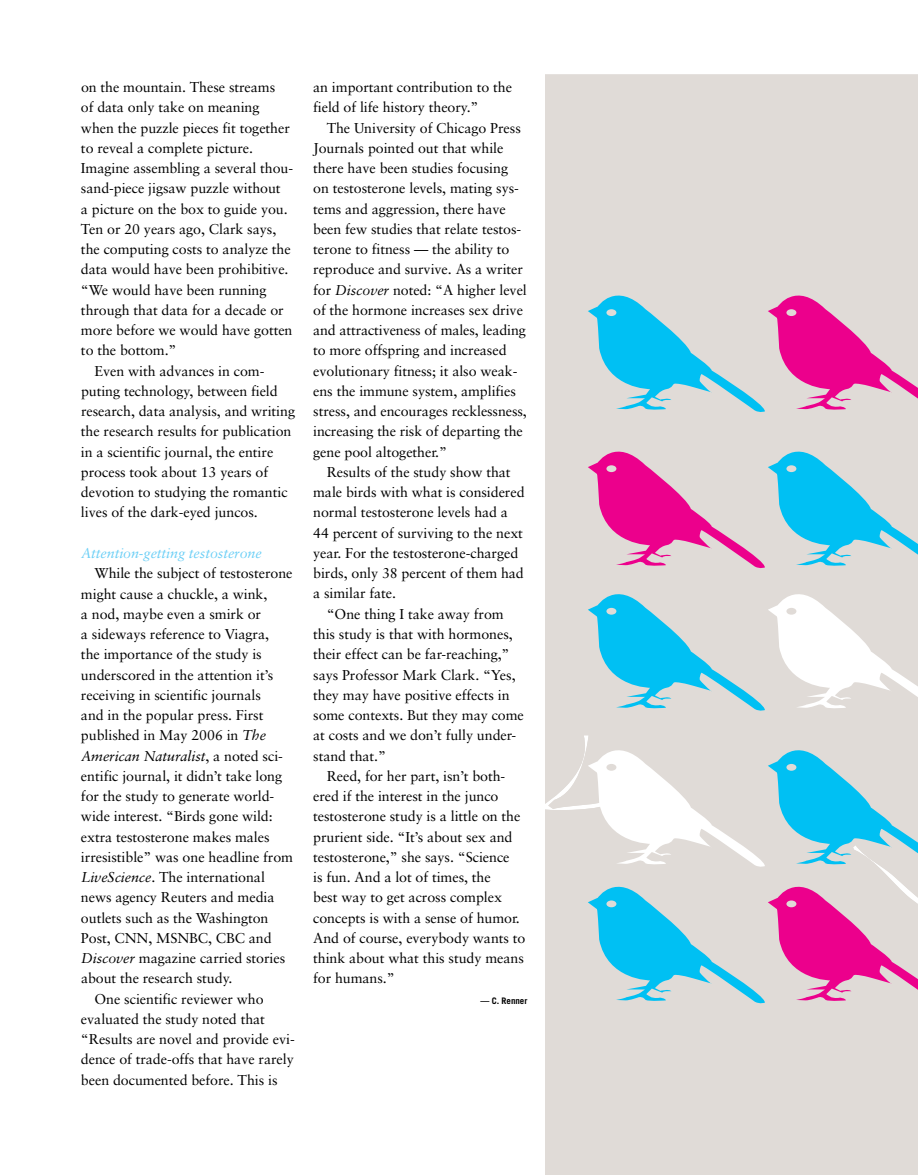
<style>
.page{position:relative;width:918px;height:1175px;background:#fff}
.page>*{position:absolute;margin:0;border:0;box-sizing:border-box;transform-origin:0 0}
.t1{font:14.25px/20.2px "Sabon";letter-spacing:-.005em;color:#000}
.t2{font:italic 14.25px "Sabon";letter-spacing:-.005em;color:#6ccff6}
.t3{font:italic 14.25px "Sabon";letter-spacing:-.005em;color:#000}
.t4{font:700 9px "Trade Gothic";color:#000}
.s1{font-style:italic}
.s2{font-style:normal}
</style>
<div class="page">
<div style="left:545px;top:74px;width:373px;height:1100px;background:#e0dbd7"></div>
<svg style="left:588px;top:280px;width:330px;height:133px;background:#bbb1cf"></svg>
<div style="left:786px;top:309px;width:10px;height:7px;background:#e0dbd7;border-radius:50%"></div>
<svg style="left:588px;top:436px;width:330px;height:133px;background:#bcb0ce"></svg>
<div style="left:786px;top:465px;width:10px;height:7px;background:#e0dbd7;border-radius:50%"></div>
<svg style="left:545px;top:579px;width:373px;height:425px;background:#c3d0db"></svg>
<div style="left:786px;top:900px;width:10px;height:7px;background:#e0dbd7;border-radius:50%"></div>
<p class="t1" style="left:81px;top:77px;width:196px">on the mountain. These streams</p>
<p class="t1" style="left:81px;top:97px;width:180px">of data only take on meaning</p>
<p class="t1" style="left:81px;top:117px;width:210px">when the puzzle pieces fit together</p>
<p class="t1" style="left:81px;top:138px;width:174px">to reveal a complete picture.</p>
<p class="t1" style="left:81px;top:158px;width:214px">Imagine assembling a several thou-</p>
<p class="t1" style="left:81px;top:178px;width:201px">sand-piece jigsaw puzzle without</p>
<p class="t1" style="left:81px;top:198px;width:208px">a picture on the box to guide you.</p>
<p class="t1" style="left:81px;top:219px;width:197px">Ten or 20 years ago, Clark says,</p>
<p class="t1" style="left:81px;top:239px;width:211px">the computing costs to analyze the</p>
<p class="t1" style="left:81px;top:259px;width:209px">data would have been prohibitive.</p>
<p class="t1" style="left:81px;top:279px;width:187px">“We would have been running</p>
<p class="t1" style="left:81px;top:300px;width:204px">through that data for a decade or</p>
<p class="t1" style="left:81px;top:320px;width:213px">more before we would have gotten</p>
<p class="t1" style="left:81px;top:340px;width:97px">to the bottom.”</p>
<p class="t1" style="left:94px;top:360px;width:172px">Even with advances in com-</p>
<p class="t1" style="left:81px;top:381px;width:198px">puting technology, between field</p>
<p class="t1" style="left:81px;top:401px;width:216px">research, data analysis, and writing</p>
<p class="t1" style="left:81px;top:421px;width:212px">the research results for publication</p>
<p class="t1" style="left:81px;top:441px;width:194px">in a scientific journal, the entire</p>
<p class="t1" style="left:81px;top:462px;width:189px">process took about 13 years of</p>
<p class="t1" style="left:81px;top:482px;width:208px">devotion to studying the romantic</p>
<p class="t1" style="left:81px;top:502px;width:178px">lives of the dark-eyed juncos.</p>
<p class="t2" style="left:81px;top:545px;width:182px">Attention-getting testosterone</p>
<p class="t1" style="left:94px;top:563px;width:200px">While the subject of testosterone</p>
<p class="t1" style="left:81px;top:583px;width:188px">might cause a chuckle, a wink,</p>
<p class="t1" style="left:81px;top:603px;width:182px">a nod, maybe even a smirk or</p>
<p class="t1" style="left:81px;top:624px;width:190px">a sideways reference to Viagra,</p>
<p class="t1" style="left:81px;top:644px;width:182px">the importance of the study is</p>
<p class="t1" style="left:81px;top:664px;width:194px">underscored in the attention it’s</p>
<p class="t1" style="left:81px;top:684px;width:181px">receiving in scientific journals</p>
<p class="t1" style="left:81px;top:705px;width:184px">and in the popular press. First</p>
<p class="t1" style="left:81px;top:725px;width:187px">published in May 2006 in <span class="s1">The</span></p>
<p class="t3" style="left:81px;top:747px;width:203px">American Naturalist<span class="s2">, a noted sci-</span></p>
<p class="t1" style="left:81px;top:765px;width:203px">entific journal, it didn’t take long</p>
<p class="t1" style="left:81px;top:786px;width:195px">for the study to generate world-</p>
<p class="t1" style="left:81px;top:806px;width:193px">wide interest. “Birds gone wild:</p>
<p class="t1" style="left:81px;top:826px;width:190px">extra testosterone makes males</p>
<p class="t1" style="left:81px;top:846px;width:214px">irresistible” was one headline from</p>
<p class="t1" style="left:81px;top:867px;width:185px"><span class="s1">LiveScience</span>. The international</p>
<p class="t1" style="left:81px;top:887px;width:195px">news agency Reuters and media</p>
<p class="t1" style="left:81px;top:907px;width:189px">outlets such as the Washington</p>
<p class="t1" style="left:81px;top:927px;width:192px">Post, CNN, MSNBC, CBC and</p>
<p class="t1" style="left:81px;top:948px;width:206px"><span class="s1">Discover</span> magazine carried stories</p>
<p class="t1" style="left:81px;top:968px;width:153px">about the research study.</p>
<p class="t1" style="left:94px;top:988px;width:171px">One scientific reviewer who</p>
<p class="t1" style="left:81px;top:1008px;width:185px">evaluated the study noted that</p>
<p class="t1" style="left:81px;top:1029px;width:215px">“Results are novel and provide evi-</p>
<p class="t1" style="left:81px;top:1049px;width:214px">dence of trade-offs that have rarely</p>
<p class="t1" style="left:81px;top:1069px;width:198px">been documented before. This is</p>
<p class="t1" style="left:313px;top:77px;width:200px">an important contribution to the field of life history theory.”</p>
<p class="t1" style="left:313px;top:117px;width:215px;text-indent:13px">The University of Chicago Press Journals pointed out that while there have been studies focusing on testosterone levels, mating sys&shy;tems and aggression, there have been few studies that relate testos&shy;terone to fitness — the ability to reproduce and survive. As a writer for <span class="s1">Discover</span> noted: “A higher level of the hormone increases sex drive and attractiveness of males, leading to more offspring and increased evolutionary fitness; it also weak&shy;ens the immune system, amplifies stress, and encourages recklessness, increasing the risk of departing the gene pool altogether.”</p>
<p class="t1" style="left:313px;top:462px;width:213px;text-indent:13px">Results of the study show that male birds with what is considered normal testosterone levels had a<br>44 percent of surviving to the next year. For the testosterone-charged birds, only 38 percent of them had a similar fate.</p>
<p class="t1" style="left:313px;top:603px;width:212px;text-indent:13px">“One thing I take away from this study is that with hormones, their effect can be far-reaching,” says Professor Mark Clark. “Yes, they may have positive effects in some contexts. But they may come at costs and we don’t fully under&shy;stand that.”</p>
<p class="t1" style="left:313px;top:765px;width:214px;text-indent:13px">Reed, for her part, isn’t both&shy;ered if the interest in the junco testosterone study is a little on the prurient side. “It’s about sex and testosterone,” she says. “Science<br>is fun. And a lot of times, the<br>best way to get across complex concepts is with a sense of humor.<br>And of course, everybody wants to think about what this study means for humans.”</p>
<p class="t4" style="left:480px;top:995px;width:49px">— C. Renner</p>
</div>
